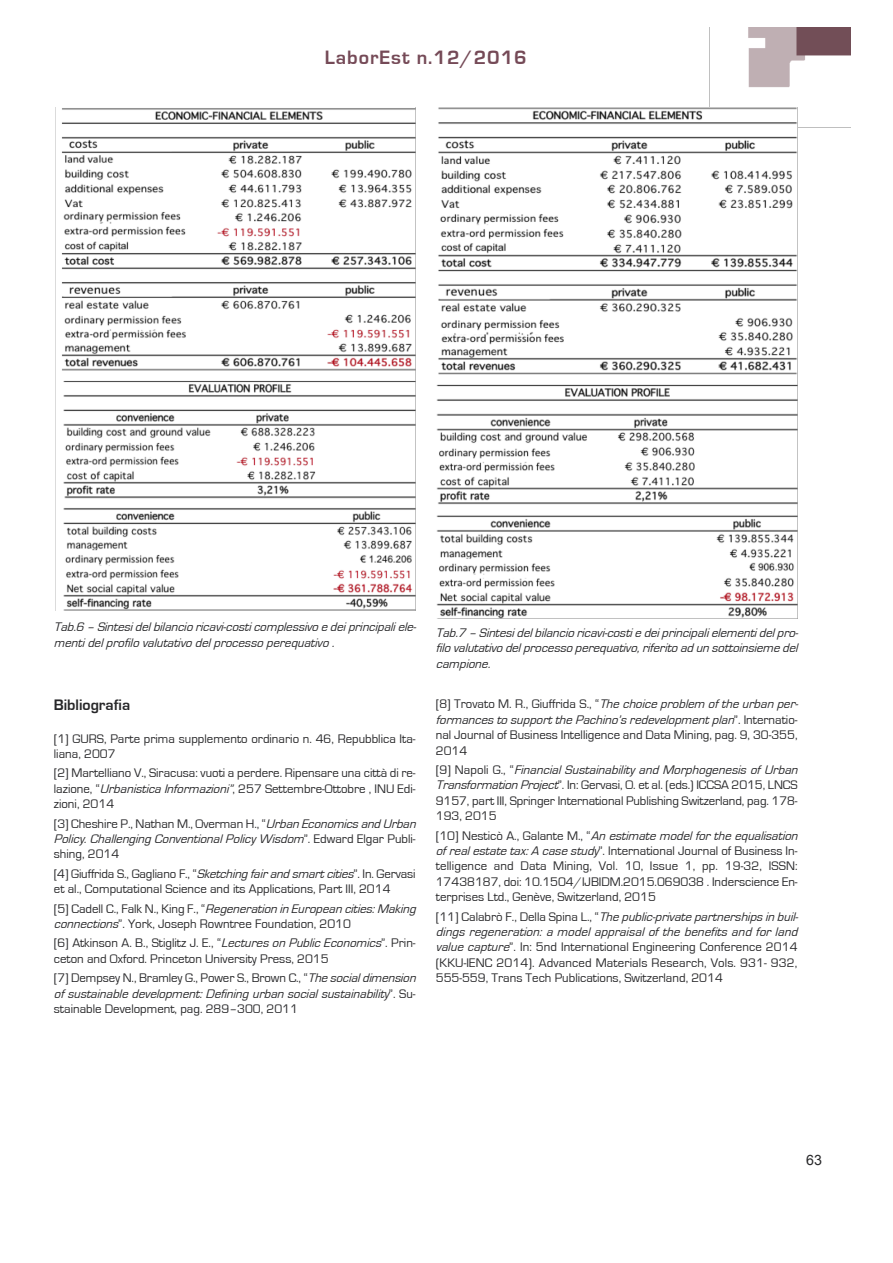
<style>
.page{position:relative;width:893px;height:1263px;background:#fff}
.page>*{position:absolute;margin:0;border:0;box-sizing:border-box;transform-origin:0 0}
.t1{font:700 19.95px "Eurostile";letter-spacing:.05em;color:#754a57}
.t2{font:700 15.75px "Eurostile";color:#272729}
.t3{font:14.25px "Arial";color:#272729}
.t4{font:12.9px/15.5px "Eurostile";color:#272729}
.t5{font:italic 12.9px/15.5px "Eurostile";color:#272729}
.s1{font-style:italic}
.s2{font-style:normal}
</style>
<div class="page">
<img style="left:696px;top:27px;width:154px;height:130px">
<img style="left:436px;top:108px;width:361px;height:511px">
<img style="left:55px;top:108px;width:360px;height:503px">
<h1 class="t1" style="left:324px;top:48px;width:204px">LaborEst n.12/2016</h1>
<p class="t5" style="left:54px;top:620px;width:366px">Tab.6 – Sintesidelbilancio ricavi-costicomplessivo e deiprincipaliele&shy;mentidelprofilo valutativo delprocesso perequativo .</p>
<p class="t5" style="left:436px;top:625px;width:366px;text-align:justify">Tab.7 – Sintesidelbilancio ricavi-costie deiprincipalielementidelpro&shy;filo valutativo delprocesso perequativo,riferito ad un sottoinsieme del campione.</p>
<p class="t2" style="left:54px;top:698px;width:78px">Bibliografia</p>
<p class="t4" style="left:54px;top:731px;width:363px">[1] GURS, Parte prima supplemento ordinario n. 46, Repubblica Ita&shy;liana, 2007</p>
<p class="t4" style="left:54px;top:766px;width:363px;text-align:justify">[2] Martelliano V., Siracusa: vuoti a perdere. Ripensare una città di re&shy;lazione, “<span class="s1">Urbanistica Informazioni”</span>, 257 Settembre-Ottobre , INU Edi&shy;zioni, 2014</p>
<p class="t5" style="left:54px;top:816px;width:366px"><span class="s2">[3] Cheshire P., Nathan M., Overman H., “</span>Urban Economicsand Urban<br>Policy.Challenging ConventionalPolicy Wisdom<span class="s2">” . E d w a r d E l g a r P u b l i - shing, 2014</span></p>
<p class="t4" style="left:54px;top:866px;width:363px">[4] Giuffrida S., Gagliano F., “<span class="s1">Sketching fairand smartcities</span>”. In. Gervasi et al., Computational Science and its Applications, Part III, 2014</p>
<p class="t4" style="left:54px;top:901px;width:366px">[ 5 ] C a d e l l C . , F a l k N . , K i n g F . , “ <span class="s1">Regeneration in European cities:Making connections</span>”. York, Joseph Rowntree Foundation, 2010</p>
<p class="t4" style="left:54px;top:936px;width:363px">[6] Atkinson A. B., Stiglitz J. E., “<span class="s1">Lectures on Public Economics</span>”. Prin&shy;ceton and Oxford. Princeton University Press, 2015</p>
<p class="t4" style="left:54px;top:971px;width:366px">[7] Dempsey N., Bramley G., Power S., Brown C., “<span class="s1">The socialdimension ofsustainable development:Defining urban socialsustainability</span>” . S u - stainable Development, pag. 289–300, 2011</p>
<p class="t4" style="left:436px;top:697px;width:366px">[ 8 ] T r o v a t o M . R . , G i u ff r i d a S . , “ <span class="s1">The choice problem ofthe urban per&shy;formances to supportthe Pachino’s redevelopmentplan</span>” . I n t e r n a t i o - nal Journal of Business Intelligence and Data Mining, pag. 9, 30-355, 2014</p>
<p class="t4" style="left:436px;top:762px;width:366px">[ 9 ] N a p o l i G . , “ <span class="s1">Financial Sustainability and Morphogenesis of Urban Transformation Project</span>”. In: Gervasi, O. et al. (eds.) ICCSA 2015, LNCS 9157, part III, Springer International Publishing Switzerland, pag. 178- 193, 2015</p>
<p class="t4" style="left:436px;top:828px;width:366px">[ 1 0 ] N e s t i c ò A . , G a l a n t e M . , “ <span class="s1">An estimate modelforthe equalisation ofrealestate tax:A case study</span>”. International Journal of Business In&shy;telligence and Data Mining, Vol. 10, Issue 1, pp. 19-32, ISSN:<br>17438187, doi: 10.1504/IJBIDM.2015.069038 . Inderscience En&shy;terprises Ltd., Genève, Switzerland, 2015</p>
<p class="t4" style="left:436px;top:909px;width:366px">[ 1 1 ] C a l a b r ò F . , D e l l a S p i n a L . , “ <span class="s1">The public-private partnerships in buil&shy;dings regeneration: a model appraisal of the benefits and for land value capture</span>”. In: 5nd International Engineering Conference 2014 (KKU-IENC 2014). Advanced Materials Research, Vols. 931- 932, 555-559, Trans Tech Publications, Switzerland, 2014</p>
<p class="t3" style="left:806px;top:1152px;width:17px">63</p>
</div>
